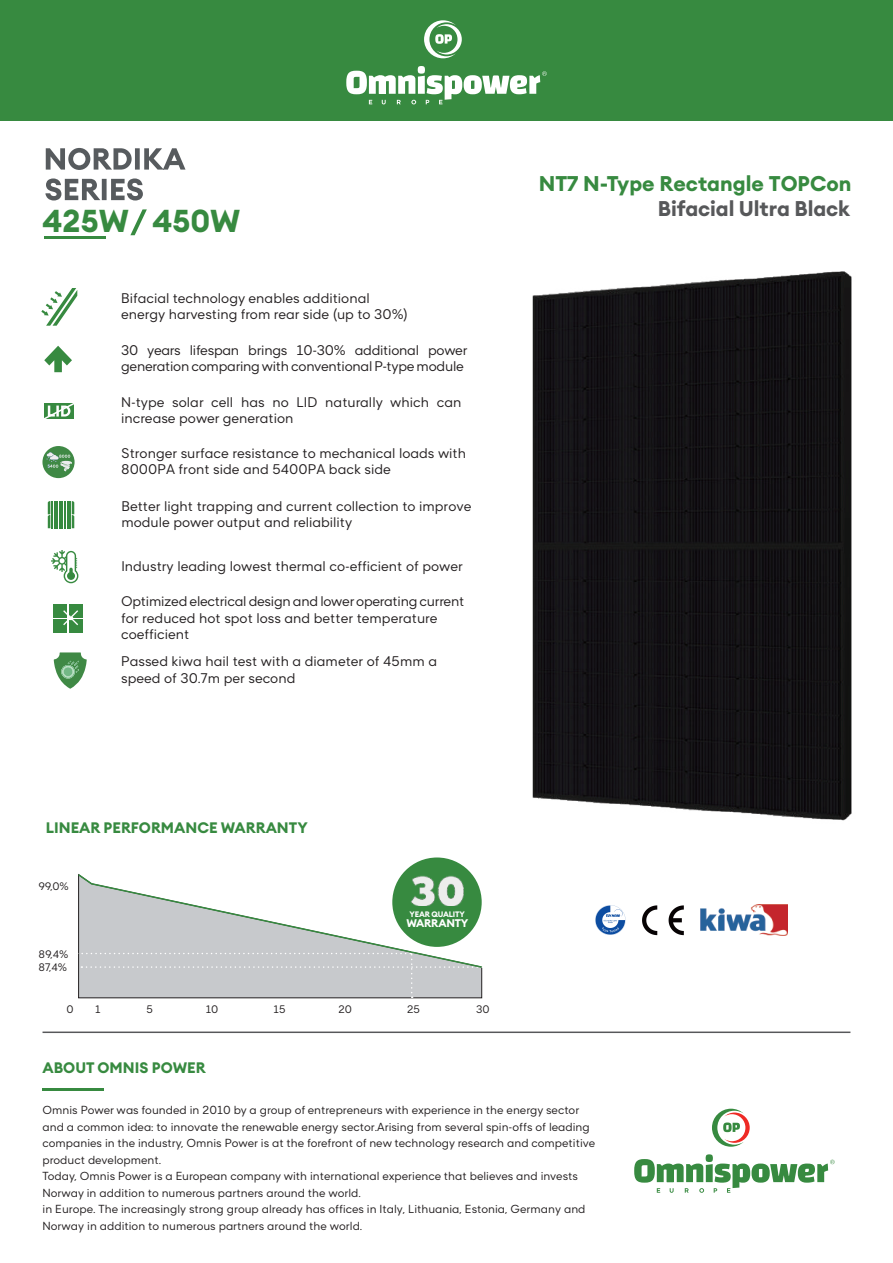
<style>
.page{position:relative;width:893px;height:1263px;background:#fff}
.page>*{position:absolute;margin:0;border:0;box-sizing:border-box;transform-origin:0 0}
.t1{font:700 31.2px "Euclid Circular A";color:#378a40}
.t2{font:700 21px "Euclid Circular A";color:#378a40}
.t3{font:700 21px "Euclid Circular A";letter-spacing:-.005em;color:#57585a}
.t4{font:700 15px "Euclid Circular A";color:#378a40}
.t5{font:13.5px/16.2px "Gant Modern";color:#231f20}
.t6{font:13.5px/16.2px "Gant Modern";letter-spacing:-.02em;color:#231f20}
.t7{font:11.25px/16.5px "Gant Modern";color:#231f20}
.t8{font:700 10.95px "Euclid Circular A";letter-spacing:-.02em;color:#fff}
.t9{font:10.5px "Gant Modern";letter-spacing:-.01em;color:#231f20}
.t10{font:700 7.8px "Euclid Circular A";letter-spacing:-.02em;color:#fff}
</style>
<div class="page">
<img style="left:532px;top:271px;width:320px;height:665px">
<div style="left:0;top:0;width:893px;height:120px;background:#378a40"></div>
<hr style="left:44px;top:236px;width:62px;height:3px;background:#378a40">
<svg style="left:46px;top:148px;width:140px;height:22px"></svg>
<svg style="left:45px;top:178px;width:98px;height:22px"></svg>
<svg style="left:130px;top:209px;width:17px;height:26px"></svg>
<hr style="left:43px;top:1031px;width:807px;height:2px;background:#57585a">
<hr style="left:43px;top:1088px;width:61px;height:3px;background:#378a40">
<svg style="left:78px;top:874px;width:405px;height:124px"></svg>
<svg style="left:41px;top:288px;width:36px;height:38px"></svg>
<div style="left:42px;top:446px;width:33px;height:32px;background:#3f8945;border-radius:50%"></div>
<svg style="left:46px;top:452px;width:26px;height:19px"></svg>
<svg style="left:48px;top:501px;width:26px;height:27px"></svg>
<svg style="left:51px;top:550px;width:27px;height:33px"></svg>
<svg style="left:44px;top:346px;width:28px;height:26px"></svg>
<svg style="left:44px;top:403px;width:30px;height:16px"></svg>
<div style="left:392px;top:857px;width:90px;height:90px;background:#378a40;border-radius:50%"></div>
<img style="left:411px;top:876px;width:52px;height:29px">
<div style="left:54px;top:604px;width:13px;height:13px;background:#378a40"></div>
<div style="left:54px;top:620px;width:13px;height:13px;background:#378a40"></div>
<div style="left:69px;top:604px;width:14px;height:13px;background:#378a40"></div>
<div style="left:69px;top:620px;width:14px;height:13px;background:#378a40"></div>
<svg style="left:63px;top:610px;width:15px;height:15px"></svg>
<svg style="left:712px;top:1109px;width:38px;height:38px"></svg>
<svg style="left:634px;top:1154px;width:201px;height:39px"></svg>
<svg style="left:424px;top:20px;width:38px;height:38px"></svg>
<svg style="left:346px;top:66px;width:201px;height:38px"></svg>
<svg style="left:642px;top:905px;width:42px;height:30px"></svg>
<svg style="left:595px;top:905px;width:30px;height:30px"></svg>
<img style="left:700px;top:905px;width:87px;height:30px">
<svg style="left:54px;top:652px;width:33px;height:37px"></svg>
<div style="left:64px;top:667px;width:9px;height:9px;background:#73b886;border-radius:50%"></div>
<h1 class="t1" style="left:43px;top:201px;width:199px">425W 450W</h1>
<p class="t5" style="left:121px;top:290px;width:289px">Bifacial technology enables additional energy harvesting from rear side (up to 30%)</p>
<p class="t6" style="left:121px;top:342px;width:348px">30 years lifespan brings 10-30% additional power generation comparingwith conventional P-type module</p>
<p class="t5" style="left:121px;top:394px;width:342px">N-type solar cell has no LID naturally which can increase power generation</p>
<p class="t5" style="left:121px;top:445px;width:346px">Stronger surface resistance to mechanical loads with<br>8000PA front side and 5400PA back side</p>
<p class="t5" style="left:121px;top:498px;width:352px">Better light trapping and current collection to improve module power output and reliability</p>
<p class="t5" style="left:121px;top:558px;width:343px">Industry leading lowest thermal co-efficient of power</p>
<p class="t5" style="left:121px;top:594px;width:344px">Optimized electrical design and loweroperating current for reduced hot spot loss and better temperature coefficient</p>
<p class="t5" style="left:121px;top:654px;width:317px">Passed kiwa hail test with a diameter of 45mm a speed of 30.7m per second</p>
<h2 class="t2" style="left:539px;top:170px;width:314px">NT7 N-Type Rectangle TOPCon</h2>
<h2 class="t3" style="left:658px;top:195px;width:194px">Bifacial Ultra Black</h2>
<h3 class="t4" style="left:46px;top:817px;width:263px">LINEAR PERFORMANCE WARRANTY</h3>
<p class="t9" style="left:39px;top:880px;width:32px">99,0%</p>
<p class="t9" style="left:39px;top:948px;width:32px">89,4%</p>
<p class="t9" style="left:39px;top:961px;width:30px">87,4%</p>
<p class="t10" style="left:410px;top:909px;width:57px">YEAR QUALITY</p>
<p class="t8" style="left:406px;top:916px;width:64px">WARRANTY</p>
<p class="t9" style="left:67px;top:1003px;width:9px">0</p>
<p class="t9" style="left:95px;top:1003px;width:7px">1</p>
<p class="t9" style="left:147px;top:1003px;width:8px">5</p>
<p class="t9" style="left:206px;top:1003px;width:14px">10</p>
<p class="t9" style="left:274px;top:1003px;width:14px">15</p>
<p class="t9" style="left:338px;top:1003px;width:15px">20</p>
<p class="t9" style="left:407px;top:1003px;width:14px">25</p>
<p class="t9" style="left:476px;top:1003px;width:15px">30</p>
<h3 class="t4" style="left:43px;top:1058px;width:165px">ABOUT OMNIS POWER</h3>
<p class="t7" style="left:43px;top:1102px;width:554px">Omnis Power was founded in 2010 by a group of entrepreneurs with experience in the energy sector and a common idea: to innovate the renewable energy sector.Arising from several spin-offs of leading companies in the industry, Omnis Power is at the forefront of new technology research and competitive product development.<br>Today, Omnis Power is a European company with international experience that believes and invests Norway in addition to numerous partners around the world.<br>in Europe. The increasingly strong group already has offices in Italy, Lithuania, Estonia, Germany and Norway in addition to numerous partners around the world.</p>
</div>
